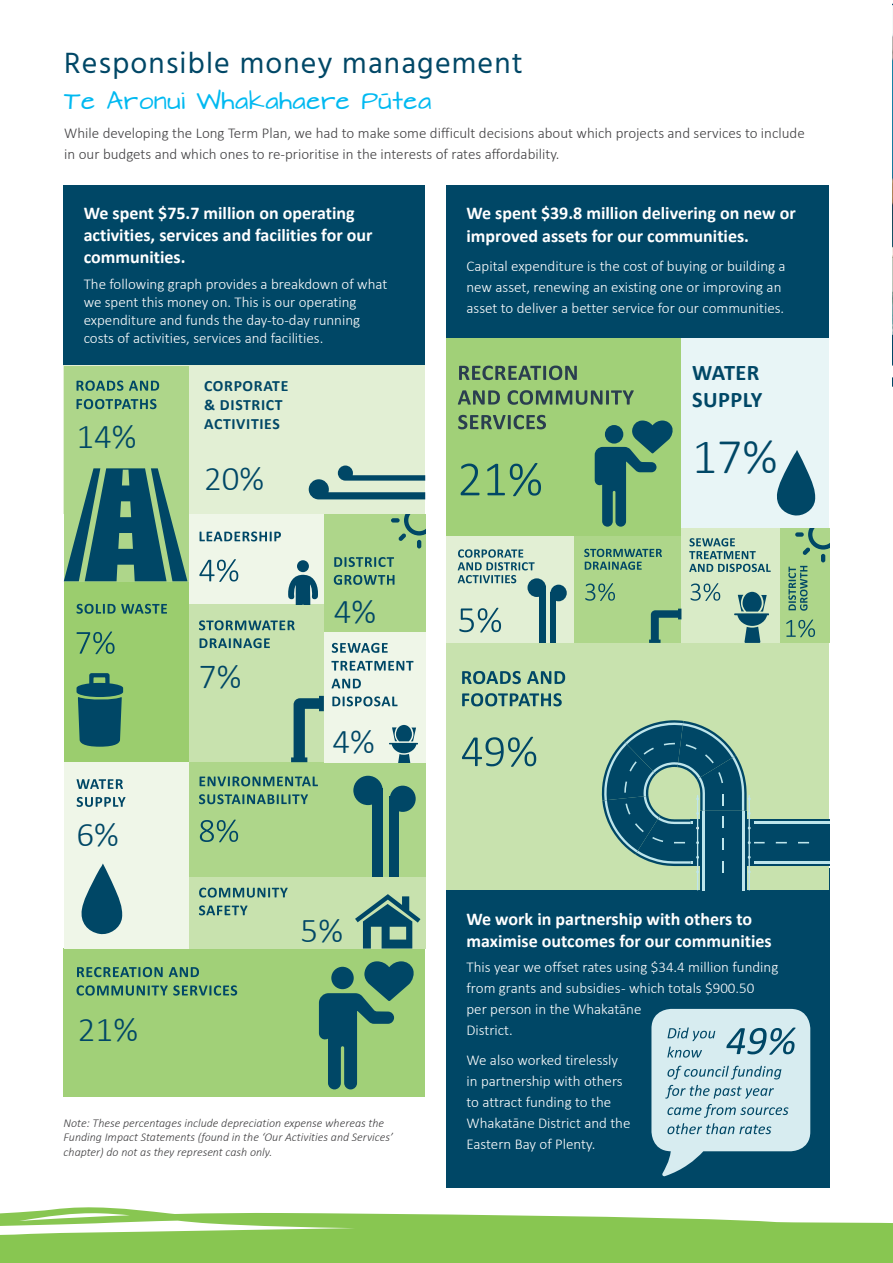
<style>
.page{position:relative;width:893px;height:1263px;background:#fff}
.page>*{position:absolute;margin:0;border:0;box-sizing:border-box;transform-origin:0 0}
.t1{font:300 49.65px "Calibri";color:#004766}
.t2{font:300 34.95px "Calibri";color:#004766}
.t3{font:30px "Hind";letter-spacing:.04em;color:#004766}
.t4{font:700 22.35px/27.5px "Calibri";letter-spacing:.02em;color:#004766}
.t5{font:21px "Architects Daughter";letter-spacing:.02em;color:#00b9f1}
.t6{font:700 18px/21.6px "Calibri";color:#fff}
.t7{font:700 15.75px/18.9px "Calibri";letter-spacing:.04em;color:#004766}
.t8{font:300 15px/21px "Calibri";color:#fff}
.t9{font:300 15px/21px "Calibri";color:#414042}
.t10{font:italic 300 12px/14.4px "Calibri";color:#414042}
</style>
<div class="page">
<svg style="left:0;top:1207px;width:893px;height:56px;fill:#88c651"></svg>
<div style="left:64px;top:185px;width:361px;height:180px;background:#004766"></div>
<div style="left:446px;top:185px;width:383px;height:154px;background:#004766"></div>
<div style="left:64px;top:365px;width:361px;height:149px;background:#e2efd4"></div>
<div style="left:64px;top:948px;width:361px;height:149px;background:#a1d078"></div>
<svg style="left:77px;top:985px;width:160px;height:11px"></svg>
<svg style="left:77px;top:967px;width:122px;height:10px"></svg>
<svg style="left:319px;top:961px;width:95px;height:128px"></svg>
<div style="left:64px;top:761px;width:125px;height:188px;background:#eff6e8"></div>
<div style="left:189px;top:877px;width:236px;height:72px;background:#c8e2ae"></div>
<div style="left:189px;top:514px;width:135px;height:90px;background:#eff6e8"></div>
<div style="left:189px;top:604px;width:135px;height:159px;background:#c8e2ae"></div>
<div style="left:189px;top:762px;width:236px;height:115px;background:#aed68a"></div>
<div style="left:324px;top:514px;width:101px;height:118px;background:#aed68a"></div>
<div style="left:324px;top:632px;width:101px;height:130px;background:#eff6e8"></div>
<svg style="left:200px;top:531px;width:81px;height:10px"></svg>
<svg style="left:200px;top:638px;width:70px;height:10px"></svg>
<svg style="left:199px;top:620px;width:96px;height:10px"></svg>
<svg style="left:334px;top:575px;width:60px;height:10px"></svg>
<svg style="left:334px;top:557px;width:60px;height:10px"></svg>
<svg style="left:199px;top:905px;width:49px;height:10px"></svg>
<svg style="left:199px;top:887px;width:89px;height:10px"></svg>
<svg style="left:77px;top:797px;width:49px;height:10px"></svg>
<svg style="left:77px;top:779px;width:46px;height:10px"></svg>
<svg style="left:199px;top:559px;width:39px;height:23px"></svg>
<svg style="left:199px;top:794px;width:109px;height:10px"></svg>
<svg style="left:200px;top:776px;width:118px;height:10px"></svg>
<svg style="left:200px;top:820px;width:38px;height:22px"></svg>
<div style="left:372px;top:788px;width:11px;height:89px;background:#004766"></div>
<div style="left:353px;top:776px;width:30px;height:29px;background:#004766;border-radius:50%"></div>
<div style="left:390px;top:797px;width:9px;height:80px;background:#004766"></div>
<div style="left:390px;top:786px;width:26px;height:26px;background:#004766;border-radius:50%"></div>
<svg style="left:291px;top:696px;width:33px;height:66px"></svg>
<svg style="left:391px;top:514px;width:34px;height:34px"></svg>
<svg style="left:81px;top:863px;width:42px;height:72px"></svg>
<div style="left:297px;top:560px;width:12px;height:12px;background:#004766;border-radius:50%"></div>
<svg style="left:288px;top:575px;width:30px;height:29px"></svg>
<svg style="left:355px;top:894px;width:65px;height:54px"></svg>
<svg style="left:332px;top:696px;width:66px;height:10px"></svg>
<svg style="left:331px;top:679px;width:30px;height:9px"></svg>
<svg style="left:331px;top:661px;width:82px;height:10px"></svg>
<svg style="left:332px;top:643px;width:56px;height:10px"></svg>
<svg style="left:389px;top:725px;width:29px;height:37px"></svg>
<div style="left:64px;top:580px;width:125px;height:182px;background:#9bcd6e"></div>
<div style="left:64px;top:365px;width:125px;height:216px;background:#aed68a"></div>
<svg style="left:77px;top:604px;width:90px;height:10px"></svg>
<svg style="left:77px;top:631px;width:38px;height:23px"></svg>
<svg style="left:77px;top:673px;width:46px;height:74px"></svg>
<div style="left:446px;top:868px;width:383px;height:319px;background:#004766"></div>
<div style="left:446px;top:643px;width:383px;height:247px;background:#c8e2ae"></div>
<svg style="left:462px;top:693px;width:100px;height:13px"></svg>
<svg style="left:462px;top:671px;width:103px;height:13px"></svg>
<svg style="left:462px;top:737px;width:74px;height:30px"></svg>
<div style="left:735px;top:819px;width:94px;height:47px;background:#004766"></div>
<hr style="left:734px;top:822px;width:95px;height:2px;background:#bee5eb">
<hr style="left:735px;top:861px;width:94px;height:3px;background:#bee5eb">
<div style="left:700px;top:855px;width:47px;height:35px;background:#004766"></div>
<hr style="left:703px;top:855px;width:2px;height:35px;background:#bee5eb">
<hr style="left:742px;top:855px;width:2px;height:35px;background:#bee5eb">
<hr style="left:697px;top:795px;width:1px;height:95px;background:#bee5eb">
<svg style="left:602px;top:720px;width:163px;height:153px"></svg>
<hr style="left:749px;top:795px;width:1px;height:95px;background:#bee5eb">
<div style="left:446px;top:338px;width:235px;height:199px;background:#a1d078"></div>
<div style="left:681px;top:338px;width:148px;height:191px;background:#e8f5f6"></div>
<div style="left:446px;top:537px;width:128px;height:106px;background:#e2efd4"></div>
<div style="left:574px;top:537px;width:107px;height:106px;background:#aed68a"></div>
<div style="left:681px;top:529px;width:99px;height:114px;background:#d9ebc7"></div>
<div style="left:780px;top:529px;width:49px;height:114px;background:#aed68a"></div>
<svg style="left:458px;top:415px;width:88px;height:14px"></svg>
<svg style="left:458px;top:390px;width:176px;height:15px"></svg>
<svg style="left:459px;top:365px;width:118px;height:15px"></svg>
<svg style="left:461px;top:463px;width:80px;height:33px"></svg>
<svg style="left:458px;top:549px;width:77px;height:34px"></svg>
<svg style="left:689px;top:538px;width:82px;height:34px"></svg>
<svg style="left:584px;top:549px;width:78px;height:21px"></svg>
<svg style="left:459px;top:608px;width:42px;height:24px"></svg>
<svg style="left:786px;top:619px;width:29px;height:18px"></svg>
<svg style="left:691px;top:583px;width:29px;height:18px"></svg>
<svg style="left:585px;top:583px;width:30px;height:18px"></svg>
<div style="left:539px;top:586px;width:7px;height:57px;background:#004766"></div>
<div style="left:527px;top:578px;width:19px;height:19px;background:#004766;border-radius:50%"></div>
<div style="left:550px;top:592px;width:6px;height:51px;background:#004766"></div>
<div style="left:550px;top:585px;width:17px;height:16px;background:#004766;border-radius:50%"></div>
<svg style="left:734px;top:592px;width:35px;height:51px"></svg>
<svg style="left:649px;top:609px;width:32px;height:34px"></svg>
<svg style="left:777px;top:450px;width:39px;height:66px"></svg>
<svg style="left:595px;top:420px;width:78px;height:107px"></svg>
<svg style="left:788px;top:529px;width:41px;height:82px"></svg>
<svg style="left:651px;top:1009px;width:159px;height:168px"></svg>
<svg style="left:892px;top:3px;width:1px;height:384px"></svg>
<svg style="left:309px;top:465px;width:116px;height:34px"></svg>
<svg style="left:77px;top:399px;width:80px;height:10px"></svg>
<svg style="left:77px;top:380px;width:82px;height:11px"></svg>
<svg style="left:64px;top:468px;width:123px;height:113px"></svg>
<h3 class="t3" style="left:64px;top:43px;width:460px">Responsible money management</h3>
<h3 class="t5" style="left:64px;top:89px;width:369px">Te Aronui Whakahaere Pūtea</h3>
<p class="t9" style="left:64px;top:122px;width:742px">While developing the Long Term Plan, we had to make some difficult decisions about which projects and services to include in our budgets and which ones to re-prioritise in the interests of rates affordability.</p>
<p class="t6" style="left:84px;top:202px;width:290px">We spent $75.7 million on operating activities, services and facilities for our communities.</p>
<p class="t8" style="left:84px;top:275px;width:305px;line-height:18px">The following graph provides a breakdown of what we spent this money on. This is our operating expenditure and funds the day-to-day running costs of activities, services and facilities.</p>
<h2 class="t2" style="left:77px;top:415px;width:62px">14%</h2>
<h2 class="t2" style="left:77px;top:812px;width:44px">6%</h2>
<h2 class="t2" style="left:78px;top:1008px;width:62px">21%</h2>
<p class="t7" style="left:204px;top:376px;width:86px">CORPORATE &amp; DISTRICT<br>ACTIVITIES</p>
<h2 class="t2" style="left:204px;top:456px;width:62px">20%</h2>
<h2 class="t2" style="left:199px;top:655px;width:44px">7%</h2>
<h2 class="t2" style="left:334px;top:590px;width:44px">4%</h2>
<h2 class="t2" style="left:333px;top:720px;width:44px">4%</h2>
<h2 class="t2" style="left:301px;top:909px;width:44px">5%</h2>
<p class="t10" style="left:64px;top:1116px;width:331px">Note: These percentages include depreciation expense whereas the<br>Funding Impact Statements (found in the ‘Our Activities and Services’ chapter) do not as they represent cash only.</p>
<p class="t6" style="left:466px;top:202px;width:331px;line-height:22.5px">We spent $39.8 million delivering on new or improved assets for our communities.</p>
<p class="t8" style="left:466px;top:256px;width:321px">Capital expenditure is the cost of buying or building a new asset, renewing an existing one or improving an asset to deliver a better service for our communities.</p>
<h3 class="t4" style="left:692px;top:358px;width:72px">WATER<br>SUPPLY</h3>
<h1 class="t1" style="left:692px;top:426px;width:87px">17%</h1>
<p class="t6" style="left:466px;top:907px;width:307px;line-height:22.5px">We work in partnership with others to maximise outcomes for our communities</p>
<p class="t8" style="left:466px;top:957px;width:313px">This year we offset rates using $34.4 million funding from grants and subsidies - which totals $900.50 per person in the Whakatāne<br>District.</p>
<p class="t8" style="left:466px;top:1049px;width:166px">We also worked tirelessly in partnership with others to attract funding to the<br>Whakatāne District and the<br>Eastern Bay of Plenty.</p>
</div>
